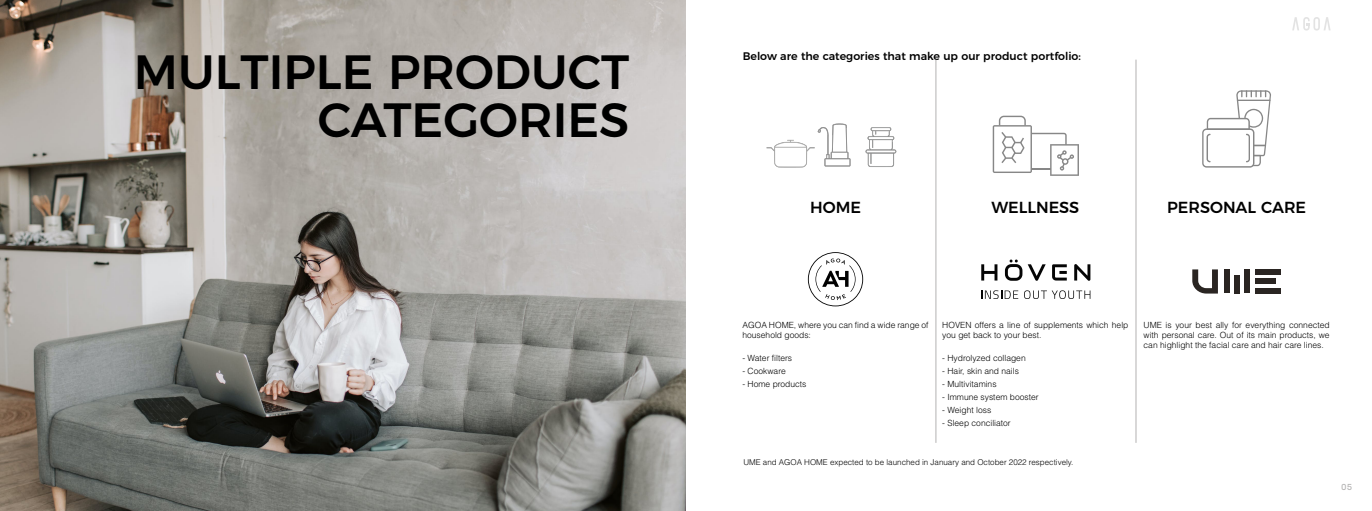
<style>
.page{position:relative;width:1372px;height:511px;background:#fff}
.page>*{position:absolute;margin:0;border:0;box-sizing:border-box;transform-origin:0 0}
.t1{font:500 48px/48px "Montserrat";color:#000;text-align:right}
.t2{font:500 16px "Montserrat";color:#000}
.t3{font:500 11px "Montserrat";color:#000}
.t4{font:9px "Chivo";color:#b3b2b2}
.t5{font:300 8.5px/10.2px "Helvetica LT Std";color:#000}
.t6{font:300 8px "Helvetica LT Std";color:#000}
</style>
<div class="page">
<img style="left:0;top:0;width:686px;height:510px">
<svg style="left:808px;top:252px;width:55px;height:54px"></svg>
<svg style="left:1292px;top:17px;width:39px;height:13px"></svg>
<svg style="left:981px;top:264px;width:16px;height:16px"></svg>
<svg style="left:1005px;top:259px;width:17px;height:21px"></svg>
<svg style="left:1028px;top:264px;width:18px;height:16px"></svg>
<svg style="left:1052px;top:264px;width:15px;height:16px"></svg>
<svg style="left:1074px;top:264px;width:16px;height:16px"></svg>
<svg style="left:981px;top:290px;width:37px;height:9px"></svg>
<svg style="left:1024px;top:290px;width:66px;height:9px"></svg>
<div style="left:1224px;top:269px;width:6px;height:24px;background:#2a2522"></div>
<div style="left:1234px;top:274px;width:6px;height:19px;background:#2a2522"></div>
<div style="left:1244px;top:269px;width:6px;height:24px;background:#2a2522"></div>
<div style="left:1256px;top:288px;width:25px;height:5px;background:#2a2522"></div>
<div style="left:1256px;top:278px;width:20px;height:6px;background:#2a2522"></div>
<div style="left:1256px;top:269px;width:25px;height:5px;background:#2a2522"></div>
<svg style="left:1192px;top:269px;width:26px;height:24px"></svg>
<svg style="left:1202px;top:90px;width:69px;height:77px"></svg>
<svg style="left:993px;top:116px;width:86px;height:60px"></svg>
<hr style="left:936px;top:60px;width:1px;height:382px;background:#b3b2b2">
<hr style="left:1136px;top:60px;width:1px;height:382px;background:#b3b2b2">
<img style="left:874px;top:127px;width:23px;height:40px">
<img style="left:766px;top:139px;width:31px;height:29px">
<img style="left:797px;top:123px;width:77px;height:45px">
<h1 class="t1" style="left:134px;top:44px;width:497px">MULTIPLE PRODUCT<br>CATEGORIES</h1>
<p class="t3" style="left:743px;top:47px;width:340px">Below are the categories that make up our product portfolio:</p>
<h2 class="t2" style="left:810px;top:194px;width:52px">HOME</h2>
<h2 class="t2" style="left:991px;top:194px;width:89px">WELLNESS</h2>
<h2 class="t2" style="left:1167px;top:194px;width:141px">PERSONAL CARE</h2>
<p class="t5" style="left:742px;top:319px;width:188px">AGOA HOME, where you can find a wide range of household goods:</p>
<p class="t5" style="left:742px;top:353px;width:51px">- Water filters</p>
<p class="t5" style="left:742px;top:366px;width:45px">- Cookware</p>
<p class="t5" style="left:742px;top:379px;width:66px">- Home products</p>
<p class="t5" style="left:942px;top:319px;width:188px">HOVEN offers a line of supplements which help you get back to your best.</p>
<p class="t5" style="left:942px;top:353px;width:85px">- Hydrolyzed collagen</p>
<p class="t5" style="left:942px;top:366px;width:78px">- Hair, skin and nails</p>
<p class="t5" style="left:942px;top:379px;width:56px">- Multivitamins</p>
<p class="t5" style="left:942px;top:392px;width:98px">- Immune system booster</p>
<p class="t5" style="left:942px;top:405px;width:50px">- Weight loss</p>
<p class="t5" style="left:942px;top:418px;width:70px">- Sleep conciliator</p>
<p class="t6" style="left:743px;top:456px;width:332px">UME and AGOA HOME expected to be launched in January and October 2022 respectively.</p>
<p class="t5" style="left:1144px;top:319px;width:188px;text-align:justify">UME is your best ally for everything connected with personal care. Out of its main products, we can highlight the facial care and hair care lines.</p>
<p class="t4" style="left:1341px;top:481px;width:13px">05</p>
</div>
